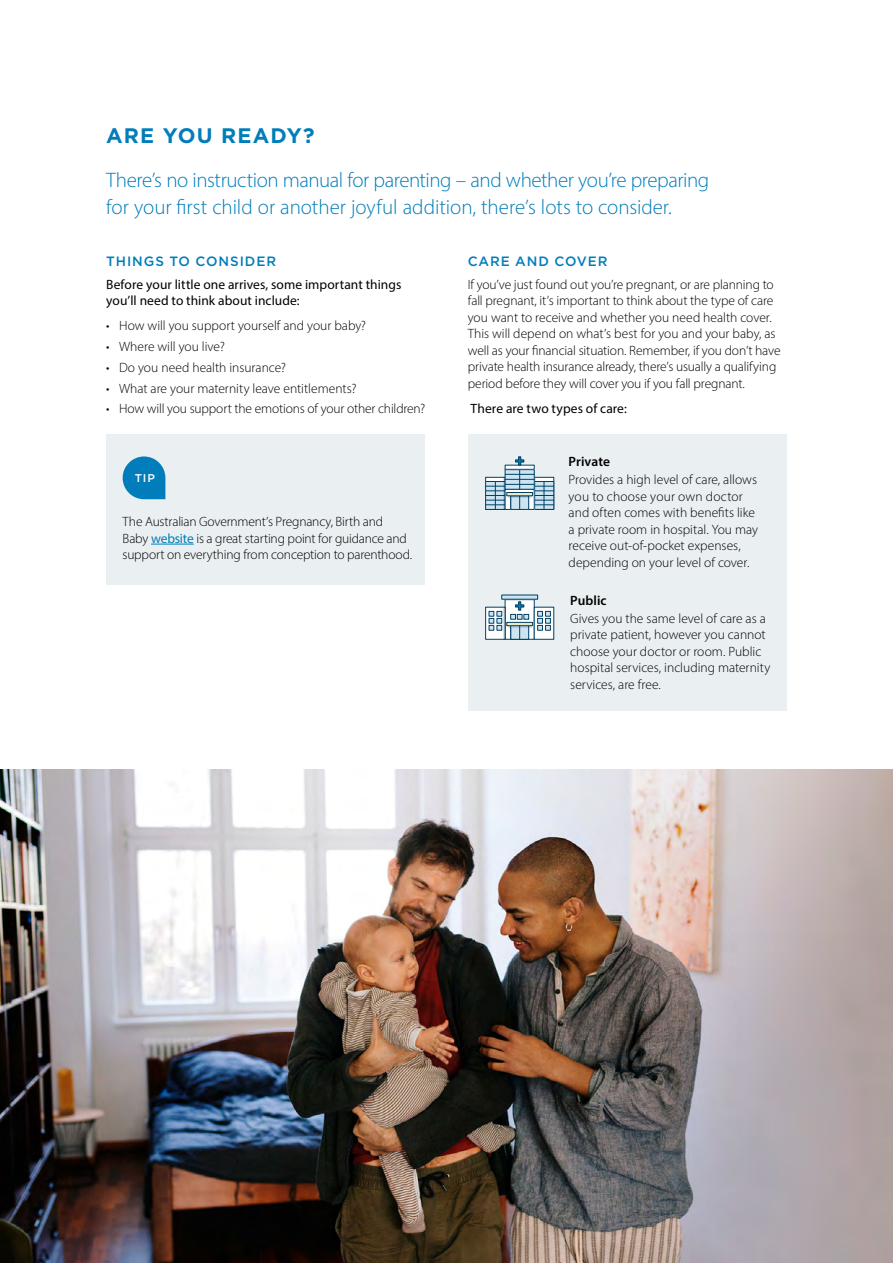
<style>
.page{position:relative;width:893px;height:1263px;background:#fff}
.page>*{position:absolute;margin:0;border:0;box-sizing:border-box;transform-origin:0 0}
.t1{font:300 21px/27px "Myriad Pro";letter-spacing:-.015em;color:#007dba}
.t2{font:700 21px "Gotham";letter-spacing:.05em;color:#007dba}
.t3{font:300 13.5px/16.5px "Myriad Pro";letter-spacing:-.005em;color:#000}
.t4{font:13.5px/16.5px "Myriad Pro";letter-spacing:.005em;color:#000}
.t5{font:500 13.5px "Gotham";letter-spacing:.07em;color:#007dba}
.t6{font:600 13.5px "Myriad Pro";letter-spacing:.005em;color:#000}
.t7{font:500 11.25px "Gotham";color:#fff}
.s1{font-weight:400;color:#007dba}
</style>
<div class="page">
<img style="left:0;top:770px;width:893px;height:493px">
<div style="left:106px;top:434px;width:319px;height:151px;background:#eaeff1"></div>
<svg style="left:123px;top:456px;width:42px;height:43px;background:#258fc2"></svg>
<hr style="left:151px;top:544px;width:43px;height:1px;background:#007dba">
<div style="left:468px;top:434px;width:319px;height:277px;background:#eaeff1"></div>
<svg style="left:507px;top:601px;width:25px;height:37px"></svg>
<div style="left:505px;top:599px;width:29px;height:41px;border:1px solid #004165"></div>
<div style="left:534px;top:607px;width:20px;height:32px;background:#fff"></div>
<svg style="left:487px;top:609px;width:16px;height:29px"></svg>
<div style="left:485px;top:607px;width:20px;height:33px;border:1px solid #004165"></div>
<hr style="left:505px;top:599px;width:29px;height:2px;background:#004165">
<div style="left:506px;top:622px;width:27px;height:4px;border:1px solid #004165"></div>
<div style="left:510px;top:625px;width:19px;height:15px;border:1px solid #004165"></div>
<hr style="left:503px;top:607px;width:2px;height:32px;background:#004165">
<svg style="left:508px;top:626px;width:23px;height:13px"></svg>
<svg style="left:489px;top:611px;width:13px;height:19px"></svg>
<svg style="left:510px;top:601px;width:19px;height:18px"></svg>
<svg style="left:537px;top:611px;width:14px;height:19px"></svg>
<div style="left:534px;top:481px;width:20px;height:29px;border:1px solid #004165"></div>
<div style="left:485px;top:477px;width:20px;height:33px;border:1px solid #004165"></div>
<div style="left:485px;top:481px;width:20px;height:29px;border:1px solid #004165"></div>
<div style="left:505px;top:489px;width:29px;height:21px;border:1px solid #004165"></div>
<div style="left:510px;top:495px;width:19px;height:15px;border:1px solid #004165"></div>
<svg style="left:486px;top:456px;width:68px;height:53px"></svg>
<h1 class="t2" style="left:106px;top:123px;width:210px">ARE YOU READY?</h1>
<h1 class="t1" style="left:106px;top:166px;width:604px">There’s no instruction manual for parenting – and whether you’re preparing for your first child or another joyful addition, there’s lots to consider.</h1>
<p class="t5" style="left:106px;top:254px;width:171px">THINGS TO CONSIDER</p>
<p class="t4" style="left:106px;top:276px;width:297px">Before your little one arrives, some important things you’ll need to think about include:</p>
<p class="t3" style="left:106px;top:318px;width:261px">• How will you support yourself and your baby?</p>
<p class="t3" style="left:106px;top:338px;width:120px">• Where will you live?</p>
<p class="t3" style="left:106px;top:359px;width:181px">• Do you need health insurance?</p>
<p class="t3" style="left:106px;top:380px;width:252px">• What are your maternity leave entitlements?</p>
<p class="t3" style="left:106px;top:401px;width:320px">• How will you support the emotions of your other children?</p>
<p class="t7" style="left:135px;top:472px;width:21px">TIP</p>
<p class="t3" style="left:123px;top:513px;width:291px">The Australian Government’s Pregnancy, Birth and<br>Baby <span class="s1">website</span> is a great starting point for guidance and support on everything from conception to parenthood.</p>
<p class="t5" style="left:468px;top:254px;width:141px">CARE AND COVER</p>
<p class="t3" style="left:468px;top:276px;width:314px">If you’ve just found out you’re pregnant, or are planning to fall pregnant, it’s important to think about the type of care you want to receive and whether you need health cover.<br>This will depend on what’s best for you and your baby, as well as your financial situation. Remember, if you don’t have private health insurance already, there’s usually a qualifying period before they will cover you if you fall pregnant.</p>
<p class="t4" style="left:471px;top:400px;width:158px">There are two types of care:</p>
<p class="t6" style="left:569px;top:453px;width:43px">Private</p>
<p class="t3" style="left:569px;top:471px;width:191px">Provides a high level of care, allows you to choose your own doctor and often comes with benefits like a private room in hospital. You may receive out-of-pocket expenses, depending on your level of cover.</p>
<p class="t6" style="left:570px;top:591px;width:38px">Public</p>
<p class="t3" style="left:570px;top:610px;width:202px">Gives you the same level of care as a private patient, however you cannot choose your doctor or room. Public hospital services, including maternity services, are free.</p>
</div>
